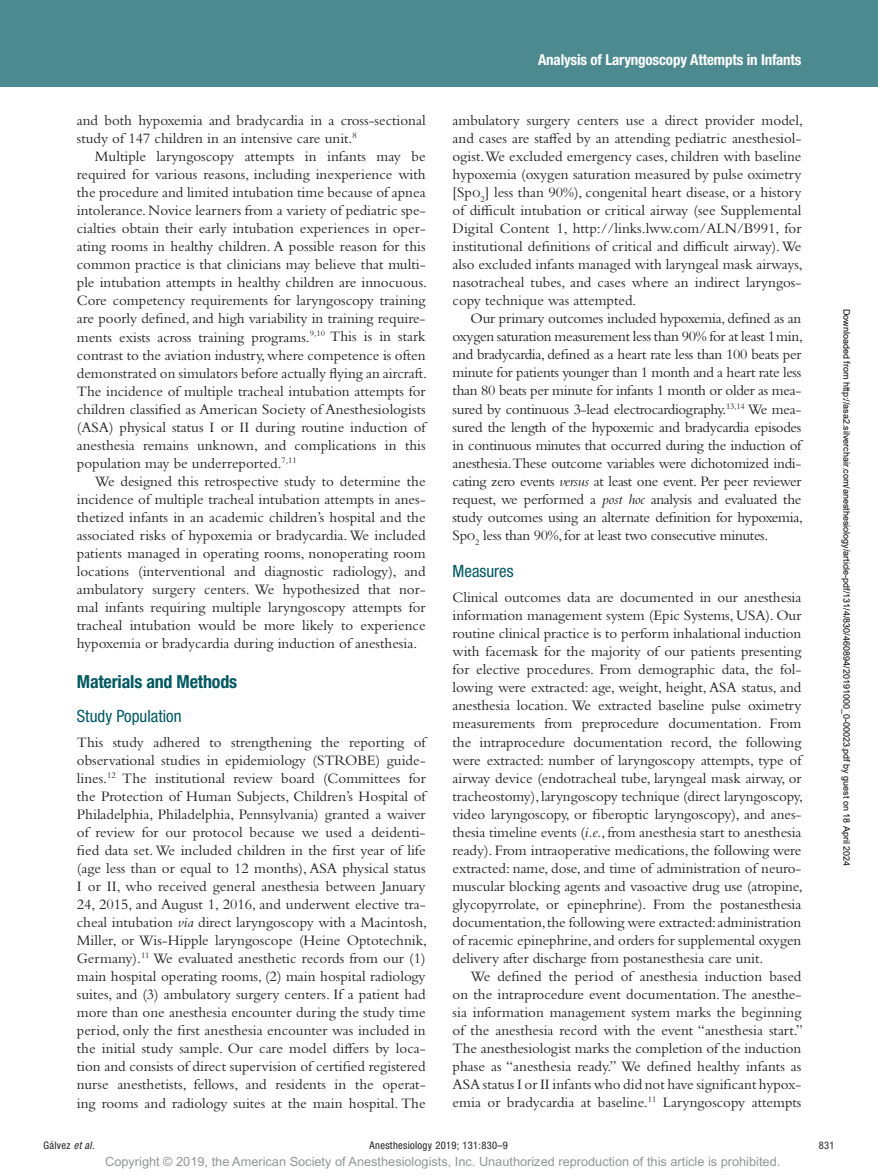
<style>
.page{position:relative;width:878px;height:1175px;background:#fff}
.page>*{position:absolute;margin:0;border:0;box-sizing:border-box;transform-origin:0 0}
.t1{font:700 condensed 18px "Helvetica Neue LT Std";letter-spacing:-.01em;color:#005861}
.t2{font:condensed 16.8px "Helvetica Neue LT Std";color:#005861}
.t3{font:15px/18px "Bembo Std";color:#231f20;text-align:justify}
.t4{font:700 condensed 15px "Helvetica Neue LT Std";letter-spacing:-.01em;color:#fff}
.t5{font:12.75px "Arial MT Std";color:#939598}
.t6{font:condensed 10.5px "Helvetica Neue LT Std";letter-spacing:.03em;color:#231f20}
.t7{font:9px "Arial";color:#000}
.s1{font-style:italic}
</style>
<div class="page">
<div style="left:0;top:0;width:878px;height:86px;background:#4d8a90"></div>
<p class="t4" style="left:538px;top:51px;width:265px">Analysis of Laryngoscopy Attempts in Infants</p>
<p class="t3" style="left:77px;top:111px;width:350px">and both hypoxemia and bradycardia in a cross-sectional study of 147 children in an intensive care unit.<sup>8</sup></p>
<p class="t3" style="left:77px;top:147px;width:352px;text-indent:18px">Multiple laryngoscopy attempts in infants may be required for various reasons, including inexperience with the procedure and limited intubation time because of apnea intolerance. Novice learners from a variety of pediatric spe&shy;cialties obtain their early intubation experiences in oper&shy;ating rooms in healthy children. A possible reason for this common practice is that clinicians may believe that multi&shy;ple intubation attempts in healthy children are innocuous.<br>Core competency requirements for laryngoscopy training are poorly defined, and high variability in training require&shy;ments exists across training programs.<sup>9,10</sup> This is in stark contrast to the aviation industry, where competence is often demonstrated on simulators before actually flying an aircraft.<br>The incidence of multiple tracheal intubation attempts for children classified as American Society of Anesthesiologists (ASA) physical status I or II during routine induction of anesthesia remains unknown, and complications in this population may be underreported.<sup>7,11</sup></p>
<p class="t3" style="left:77px;top:472px;width:350px;text-indent:18px">We designed this retrospective study to determine the incidence of multiple tracheal intubation attempts in anes&shy;thetized infants in an academic children’s hospital and the associated risks of hypoxemia or bradycardia. We included patients managed in operating rooms, nonoperating room locations (interventional and diagnostic radiology), and ambulatory surgery centers. We hypothesized that nor&shy;mal infants requiring multiple laryngoscopy attempts for tracheal intubation would be more likely to experience hypoxemia or bradycardia during induction of anesthesia.</p>
<p class="t1" style="left:77px;top:670px;width:162px">Materials and Methods</p>
<p class="t2" style="left:77px;top:706px;width:106px">Study Population</p>
<p class="t3" style="left:77px;top:732px;width:352px">This study adhered to strengthening the reporting of observational studies in epidemiology (STROBE) guide&shy;lines.<sup>12</sup> The institutional review board (Committees for the Protection of Human Subjects, Children’s Hospital of Philadelphia, Philadelphia, Pennsylvania) granted a waiver of review for our protocol because we used a deidenti&shy;fied data set. We included children in the first year of life (age less than or equal to 12 months), ASA physical status I or II, who received general anesthesia between January 24, 2015, and August 1, 2016, and underwent elective tra&shy;cheal intubation <span class="s1">via</span> direct laryngoscopy with a Macintosh, Miller, or Wis-Hipple laryngoscope (Heine Optotechnik, Germany).<sup>11</sup> We evaluated anesthetic records from our (1) main hospital operating rooms, (2) main hospital radiology suites, and (3) ambulatory surgery centers. If a patient had more than one anesthesia encounter during the study time period, only the first anesthesia encounter was included in the initial study sample. Our care model differs by loca&shy;tion and consists of direct supervision of certified registered nurse anesthetists, fellows, and residents in the operat&shy;ing rooms and radiology suites at the main hospital. The</p>
<p class="t3" style="left:452px;top:111px;width:352px">ambulatory surgery centers use a direct provider model, and cases are staffed by an attending pediatric anesthesiol&shy;ogist. We excluded emergency cases, children with baseline hypoxemia (oxygen saturation measured by pulse oximetry [Spo<sub>2</sub>] less than 90%), congenital heart disease, or a history of difficult intubation or critical airway (see Supplemental Digital Content 1, http://links.lww.com/ALN/B991, for institutional definitions of critical and difficult airway). We also excluded infants managed with laryngeal mask airways, nasotracheal tubes, and cases where an indirect laryngos&shy;copy technique was attempted.</p>
<p class="t3" style="left:452px;top:309px;width:352px;text-indent:18px">Our primary outcomes included hypoxemia, defined as an oxygen saturation measurement less than 90% for at least 1min, and bradycardia, defined as a heart rate less than 100 beats per minute for patients younger than 1 month and a heart rate less than 80 beats per minute for infants 1 month or older as mea&shy;sured by continuous 3-lead electrocardiography.<sup>13,14</sup> We mea&shy;sured the length of the hypoxemic and bradycardia episodes in continuous minutes that occurred during the induction of anesthesia. These outcome variables were dichotomized indi&shy;cating zero events <span class="s1">versus</span> at least one event. Per peer reviewer request, we performed a <span class="s1">post hoc</span> analysis and evaluated the study outcomes using an alternate definition for hypoxemia, Spo<sub>2</sub> less than 90%, for at least two consecutive minutes.</p>
<p class="t2" style="left:452px;top:562px;width:62px">Measures</p>
<p class="t3" style="left:452px;top:588px;width:352px">Clinical outcomes data are documented in our anesthesia information management system (Epic Systems, USA). Our routine clinical practice is to perform inhalational induction with facemask for the majority of our patients presenting for elective procedures. From demographic data, the fol&shy;lowing were extracted: age, weight, height, ASA status, and anesthesia location. We extracted baseline pulse oximetry measurements from preprocedure documentation. From the intraprocedure documentation record, the following were extracted: number of laryngoscopy attempts, type of airway device (endotracheal tube, laryngeal mask airway, or tracheostomy), laryngoscopy technique (direct laryngoscopy, video laryngoscopy, or fiberoptic laryngoscopy), and anes&shy;thesia timeline events (<span class="s1">i.e.</span>, from anesthesia start to anesthesia ready). From intraoperative medications, the following were extracted: name, dose, and time of administration of neuro&shy;muscular blocking agents and vasoactive drug use (atropine, glycopyrrolate, or epinephrine). From the postanesthesia documentation, the following were extracted: administration of racemic epinephrine, and orders for supplemental oxygen delivery after discharge from postanesthesia care unit.</p>
<p class="t3" style="left:452px;top:967px;width:352px;text-indent:18px">We defined the period of anesthesia induction based on the intraprocedure event documentation. The anesthe&shy;sia information management system marks the beginning of the anesthesia record with the event “anesthesia start.” The anesthesiologist marks the completion of the induction phase as “anesthesia ready.” We defined healthy infants as ASA status I or II infants who did not have significant hypox&shy;emia or bradycardia at baseline.<sup>11</sup> Laryngoscopy attempts</p>
<p class="t7" style="left:850px;top:309px;width:559px;rotate:90deg">Downloaded from http://asa2.silverchair.com/anesthesiology/article-pdf/131/4/830/460894/20191000_0-00023.pdf by guest on 18 April 2024</p>
<p class="t6" style="left:44px;top:1139px;width:52px">Gálvez <span class="s1">et al.</span></p>
<p class="t6" style="left:369px;top:1139px;width:140px">Anesthesiology 2019; 131:830–9</p>
<p class="t6" style="left:818px;top:1139px;width:17px">831</p>
<p class="t5" style="left:105px;top:1154px;width:676px">Copyright © 2019, the American Society of Anesthesiologists, Inc. Unauthorized reproduction of this article is prohibited.</p>
</div>
